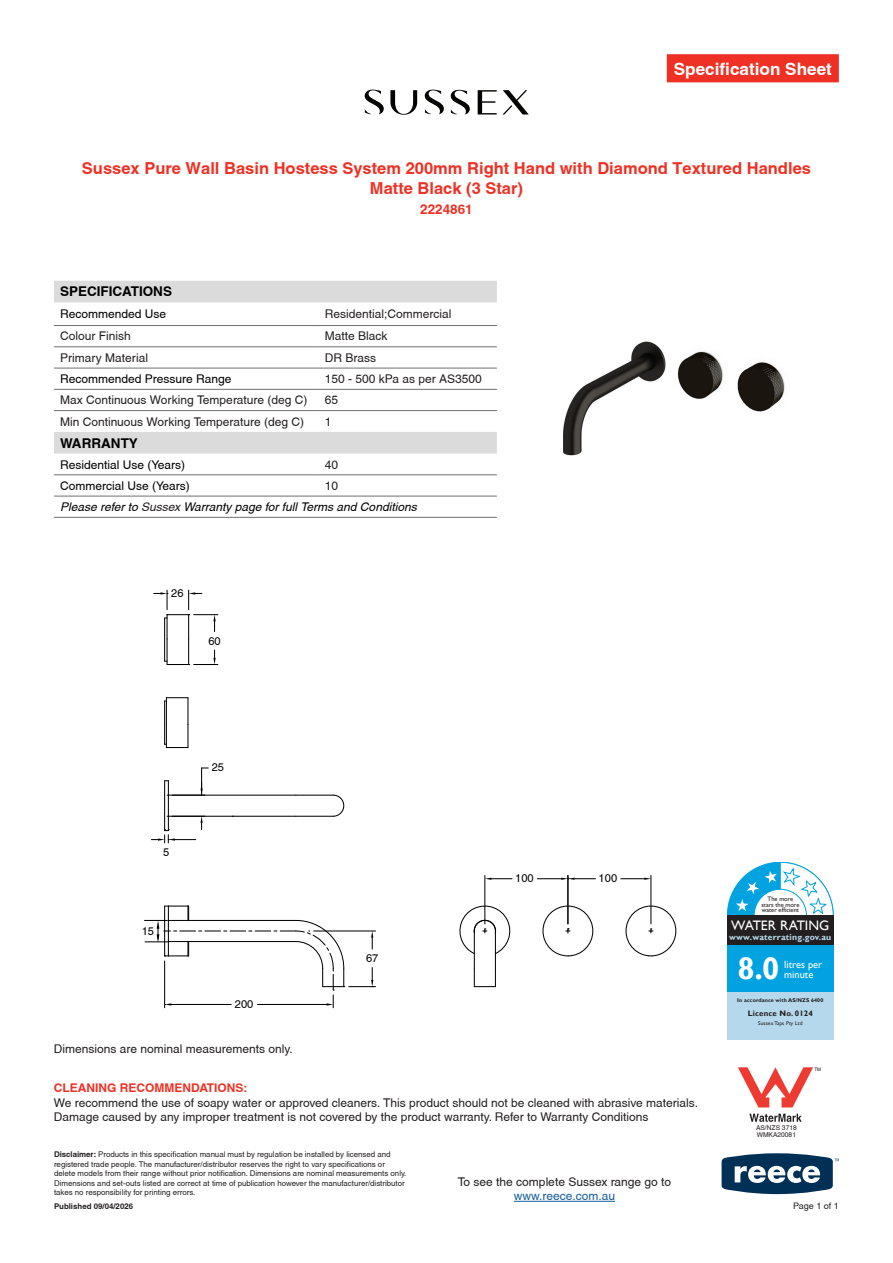
<style>
.page{position:relative;width:893px;height:1263px;background:#fff}
.page>*{position:absolute;margin:0;border:0;box-sizing:border-box;transform-origin:0 0}
.t1{font:700 31.2px "Gill Sans";color:#fff}
.t2{font:700 17.1px "Helvetica";color:#fff}
.t3{font:700 16.5px/19.8px "Helvetica";color:#ee3124;text-align:center}
.t4{font:13.8px "Gill Sans";letter-spacing:-.01em;color:#fff}
.t5{font:700 13.5px "Helvetica";color:#000}
.t6{font:700 13.5px "Helvetica";color:#ee3124}
.t7{font:12px/14.4px "Helvetica";color:#231f20}
.t8{font:12px "Helvetica";color:#000}
.t9{font:italic 12px/21.3px "Helvetica";color:#000}
.t10{font:700 12px "Helvetica";color:#ee3124}
.t11{font:12px "Helvetica";color:#175d9e}
.t12{font:11.1px "Helvetica";color:#000}
.t13{font:10.35px/10.4px "Gill Sans";color:#fff}
.t14{font:9px "Helvetica";color:#231f20}
.t15{font:700 8.7px "Gill Sans";letter-spacing:.02em;color:#b6d8ec}
.t16{font:700 7.95px "Gill Sans";letter-spacing:.02em;color:#231f20}
.t17{font:7.8px/9.4px "Helvetica";color:#231f20}
.t18{font:700 7.8px "Helvetica";color:#231f20}
.t19{font:6.6px "Helvetica";color:#231f20}
.t20{font:6.45px/5.4px "Gill Sans";letter-spacing:-.01em;color:#231f20;text-align:center}
.t21{font:700 5.4px "Gill Sans";letter-spacing:.02em;color:#231f20}
.t22{font:5.4px "Gill Sans";letter-spacing:.02em;color:#231f20}
.t23{font:4.65px "Helvetica";color:#231f20}
.s1{font-style:normal;color:#231f20}
.s2{color:#231f20}
.s3{font-weight:700}
</style>
<div class="page">
<svg style="left:722px;top:1153px;width:117px;height:41px"></svg>
<div style="left:667px;top:54px;width:172px;height:28px;background:#ee3124"></div>
<hr style="left:474px;top:931px;width:1px;height:37px;background:#000">
<hr style="left:495px;top:931px;width:1px;height:37px;background:#000">
<svg style="left:474px;top:968px;width:22px;height:19px"></svg>
<div style="left:542px;top:905px;width:51px;height:51px;border:1px solid #000;border-radius:50%"></div>
<div style="left:625px;top:905px;width:51px;height:51px;border:1px solid #000;border-radius:50%"></div>
<hr style="left:484px;top:875px;width:1px;height:49px;background:#000">
<svg style="left:485px;top:878px;width:27px;height:2px"></svg>
<hr style="left:650px;top:875px;width:1px;height:49px;background:#000">
<hr style="left:567px;top:875px;width:1px;height:49px;background:#000">
<svg style="left:621px;top:878px;width:30px;height:2px"></svg>
<svg style="left:537px;top:878px;width:58px;height:2px"></svg>
<svg style="left:566px;top:928px;width:4px;height:5px"></svg>
<svg style="left:649px;top:928px;width:4px;height:5px"></svg>
<svg style="left:459px;top:902px;width:52px;height:53px"></svg>
<hr style="left:168px;top:816px;width:128px;height:1px;background:#000">
<hr style="left:168px;top:795px;width:128px;height:1px;background:#000">
<hr style="left:296px;top:816px;width:37px;height:1px;background:#000">
<hr style="left:296px;top:795px;width:37px;height:1px;background:#000">
<hr style="left:164px;top:781px;width:1px;height:49px;background:#000">
<hr style="left:168px;top:781px;width:1px;height:49px;background:#000">
<svg style="left:332px;top:794px;width:13px;height:23px"></svg>
<hr style="left:164px;top:701px;width:1px;height:43px;background:#000">
<svg style="left:165px;top:697px;width:23px;height:51px"></svg>
<svg style="left:154px;top:590px;width:64px;height:75px"></svg>
<svg style="left:200px;top:767px;width:8px;height:28px"></svg>
<svg style="left:151px;top:816px;width:52px;height:27px"></svg>
<svg style="left:145px;top:905px;width:231px;height:103px"></svg>
<img style="left:563px;top:341px;width:222px;height:115px">
<hr style="left:514px;top:1201px;width:101px;height:1px;background:#175d9e">
<svg style="left:364px;top:89px;width:20px;height:25px"></svg>
<svg style="left:424px;top:89px;width:20px;height:25px"></svg>
<svg style="left:450px;top:89px;width:20px;height:26px"></svg>
<svg style="left:390px;top:90px;width:27px;height:25px"></svg>
<svg style="left:478px;top:90px;width:19px;height:24px"></svg>
<svg style="left:503px;top:90px;width:26px;height:25px"></svg>
<svg style="left:54px;top:281px;width:443px;height:173px"></svg>
<hr style="left:54px;top:325px;width:265px;height:1px;background:#6d6f73">
<hr style="left:319px;top:325px;width:178px;height:1px;background:#6d6f73">
<hr style="left:54px;top:347px;width:265px;height:1px;background:#6d6f73">
<hr style="left:319px;top:347px;width:178px;height:1px;background:#6d6f73">
<hr style="left:54px;top:368px;width:265px;height:1px;background:#6d6f73">
<hr style="left:319px;top:368px;width:178px;height:1px;background:#6d6f73">
<hr style="left:54px;top:475px;width:265px;height:1px;background:#6d6f73">
<hr style="left:319px;top:475px;width:178px;height:1px;background:#6d6f73">
<hr style="left:54px;top:496px;width:265px;height:1px;background:#6d6f73">
<hr style="left:319px;top:496px;width:178px;height:1px;background:#6d6f73">
<hr style="left:54px;top:517px;width:265px;height:1px;background:#6d6f73">
<hr style="left:319px;top:517px;width:178px;height:1px;background:#6d6f73">
<hr style="left:54px;top:389px;width:265px;height:1px;background:#6d6f73">
<hr style="left:319px;top:389px;width:178px;height:1px;background:#6d6f73">
<hr style="left:54px;top:410px;width:265px;height:1px;background:#6d6f73">
<hr style="left:319px;top:410px;width:178px;height:1px;background:#6d6f73">
<svg style="left:738px;top:1067px;width:75px;height:40px"></svg>
<svg style="left:749px;top:1114px;width:53px;height:8px"></svg>
<div style="left:727px;top:945px;width:106px;height:47px;background:#00a2df"></div>
<div style="left:727px;top:992px;width:106px;height:47px;background:#b6d8ec"></div>
<div style="left:727px;top:915px;width:106px;height:30px;background:#231f20"></div>
<svg style="left:727px;top:862px;width:106px;height:53px"></svg>
<h2 class="t2" style="left:674px;top:59px;width:160px">Specification Sheet</h2>
<h3 class="t3" style="left:82px;top:158px;width:730px">Sussex Pure Wall Basin Hostess System 200mm Right Hand with Diamond Textured Handles<br>Matte Black (3 Star)</h3>
<p class="t6" style="left:420px;top:201px;width:54px">2224861</p>
<p class="t5" style="left:60px;top:283px;width:114px">SPECIFICATIONS</p>
<p class="t8" style="left:60px;top:307px;width:108px">Recommended Use</p>
<p class="t7" style="left:325px;top:307px;width:128px">Residential;Commercial</p>
<p class="t7" style="left:60px;top:329px;width:72px">Colour Finish</p>
<p class="t7" style="left:325px;top:329px;width:64px">Matte Black</p>
<p class="t7" style="left:60px;top:350px;width:90px">Primary Material</p>
<p class="t7" style="left:325px;top:350px;width:53px">DR Brass</p>
<p class="t8" style="left:60px;top:372px;width:173px">Recommended Pressure Range</p>
<p class="t7" style="left:325px;top:372px;width:158px">150 - 500 kPa as per AS3500</p>
<p class="t7" style="left:60px;top:393px;width:249px">Max Continuous Working Temperature (deg C)</p>
<p class="t7" style="left:325px;top:393px;width:15px">65</p>
<p class="t7" style="left:60px;top:414px;width:246px">Min Continuous Working Temperature (deg C)</p>
<p class="t7" style="left:325px;top:414px;width:8px">1</p>
<p class="t5" style="left:60px;top:435px;width:79px">WARRANTY</p>
<p class="t8" style="left:60px;top:457px;width:127px">Residential Use (Years)</p>
<p class="t7" style="left:325px;top:457px;width:15px">40</p>
<p class="t8" style="left:60px;top:479px;width:131px">Commercial Use (Years)</p>
<p class="t9" style="left:60px;top:475px;width:358px;text-indent:265px"><span class="s1">10<br></span>Please refer to <span class="s2">Sussex</span> Warranty page for full Terms and Conditions</p>
<p class="t12" style="left:171px;top:586px;width:14px">26</p>
<p class="t12" style="left:208px;top:634px;width:14px">60</p>
<p class="t12" style="left:163px;top:846px;width:8px">5</p>
<p class="t12" style="left:142px;top:925px;width:14px">15</p>
<p class="t12" style="left:212px;top:761px;width:14px">25</p>
<p class="t12" style="left:235px;top:997px;width:20px">200</p>
<p class="t7" style="left:54px;top:1041px;width:240px">Dimensions are nominal measurements only.</p>
<p class="t12" style="left:366px;top:952px;width:14px">67</p>
<p class="t12" style="left:515px;top:872px;width:20px">100</p>
<p class="t12" style="left:599px;top:872px;width:20px">100</p>
<p class="t10" style="left:54px;top:1080px;width:195px">CLEANING RECOMMENDATIONS:</p>
<p class="t7" style="left:54px;top:1095px;width:646px">We recommend the use of soapy water or approved cleaners. This product should not be cleaned with abrasive materials.<br>Damage caused by any improper treatment is not covered by the product warranty. Refer to Warranty Conditions</p>
<p class="t17" style="left:54px;top:1150px;width:354px"><span class="s3">Disclaimer:</span> Products in this specification manual must by regulation be installed by licensed and registered trade people. The manufacturer/distributor reserves the right to vary specifications or delete models from their range without prior notification. Dimensions are nominal measurements only.<br>Dimensions and set-outs listed are correct at time of publication however the manufacturer/distributor takes no responsibility for printing errors.</p>
<p class="t18" style="left:54px;top:1201px;width:81px">Published 09/04/2026</p>
<p class="t7" style="left:458px;top:1174px;width:215px">To see the complete Sussex range go to</p>
<p class="t11" style="left:514px;top:1189px;width:103px">www.reece.com.au</p>
<p class="t20" style="left:761px;top:897px;width:40px">The more stars the more water efficient</p>
<p class="t4" style="left:731px;top:917px;width:99px">WATER RATING</p>
<p class="t15" style="left:729px;top:931px;width:104px">www.waterrating.gov.au</p>
<h1 class="t1" style="left:737px;top:949px;width:44px">8.0</h1>
<p class="t13" style="left:784px;top:959px;width:40px">litres per minute</p>
<p class="t21" style="left:737px;top:997px;width:88px">In accordance with AS/NZS 6400</p>
<p class="t16" style="left:748px;top:1008px;width:67px">Licence No. 0124</p>
<p class="t22" style="left:758px;top:1020px;width:46px">Sussex Taps Pty Ltd</p>
<p class="t23" style="left:814px;top:1066px;width:8px">TM</p>
<p class="t19" style="left:756px;top:1124px;width:42px">AS/NZS 3718</p>
<p class="t19" style="left:757px;top:1131px;width:41px">WMKA20081</p>
<p class="t14" style="left:793px;top:1200px;width:47px">Page 1 of 1</p>
</div>
